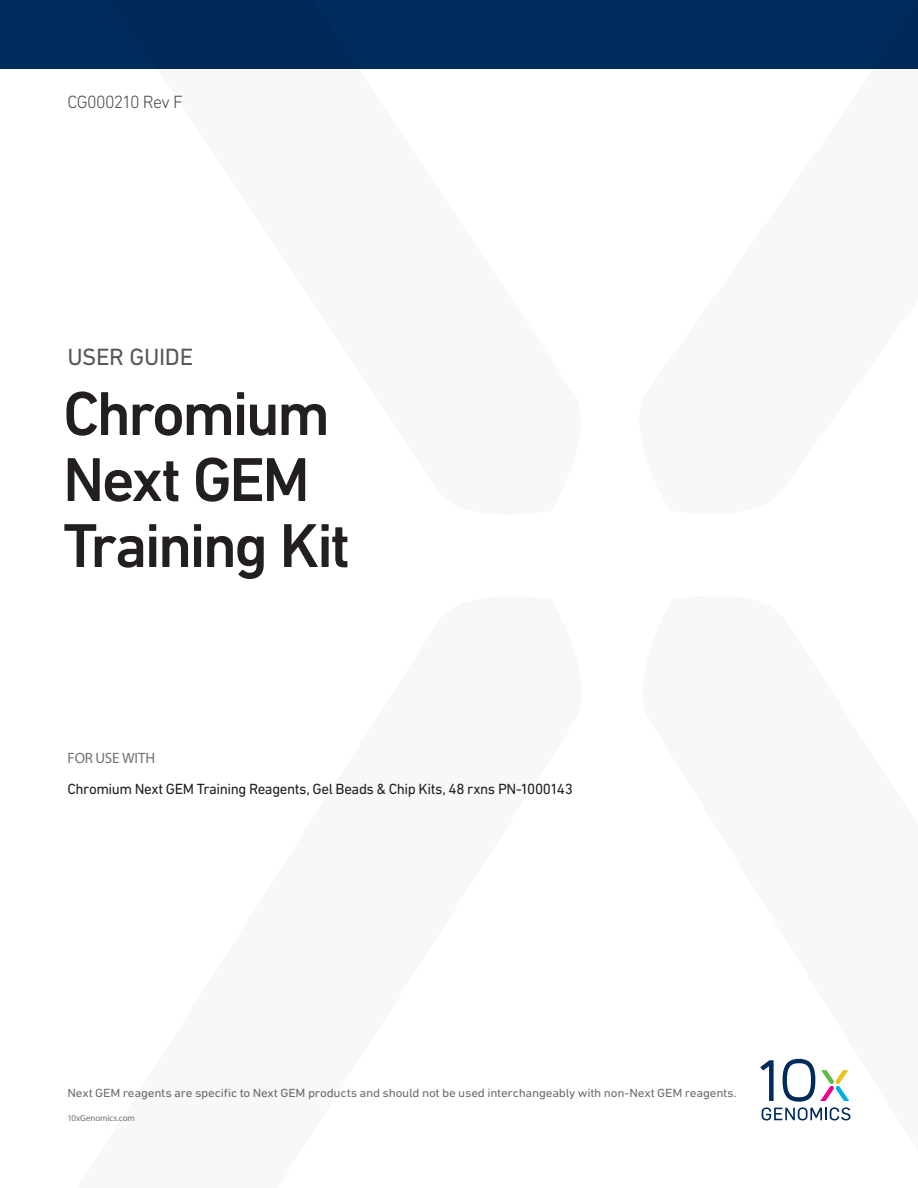
<style>
.page{position:relative;width:918px;height:1188px;background:#fff}
.page>*{position:absolute;margin:0;border:0;box-sizing:border-box;transform-origin:0 0}
.Main_Title{font:500 63px/66px "DIN Next LT Pro";letter-spacing:-.045em;color:#231f20}
.All_Cap_Title{font:24px "DIN Next LT Pro";letter-spacing:-.015em;color:#57585a}
.Document_Number{font:300 18px "DIN Next LT Pro";letter-spacing:-.04em;color:#4b4c4d}
.Summary_Information{font:15px "DIN Next LT Pro";letter-spacing:-.03em;color:#231f20}
.Subhead{font:15px "Myriad Pro";letter-spacing:-.005em;color:#717275}
.Summary_Information-2{font:12px "DIN Next LT Pro";letter-spacing:-.02em;color:#6c6d70;scale:1.1 1}
.URL{font:9px "Myriad Pro";letter-spacing:-.01em;color:#717275}
</style>
<div class="page">
<div style="left:0;top:0;width:918px;height:69px;background:#002b5c"></div>
<svg style="left:760px;top:1059px;width:90px;height:62px"></svg>
<p class="Document_Number" style="left:68px;top:92px;width:117px">CG000210 Rev F</p>
<p class="All_Cap_Title" style="left:68px;top:342px;width:127px">USER GUIDE</p>
<p class="Main_Title" style="left:63px;top:380px;width:289px">Chromium<br>Next GEM<br>Training Kit</p>
<p class="Subhead" style="left:68px;top:748px;width:89px">FOR USE WITH</p>
<p class="Summary_Information" style="left:68px;top:780px;width:507px">Chromium Next GEM Training Reagents, Gel Beads &amp; Chip Kits, 48 rxns PN-1000143</p>
<p class="Summary_Information-2" style="left:68px;top:1085px;width:610px">Next GEM reagents are specific to Next GEM products and should not be used interchangeably with non-Next GEM reagents.</p>
<p class="URL" style="left:68px;top:1112px;width:69px">10xGenomics.com</p>
</div>
